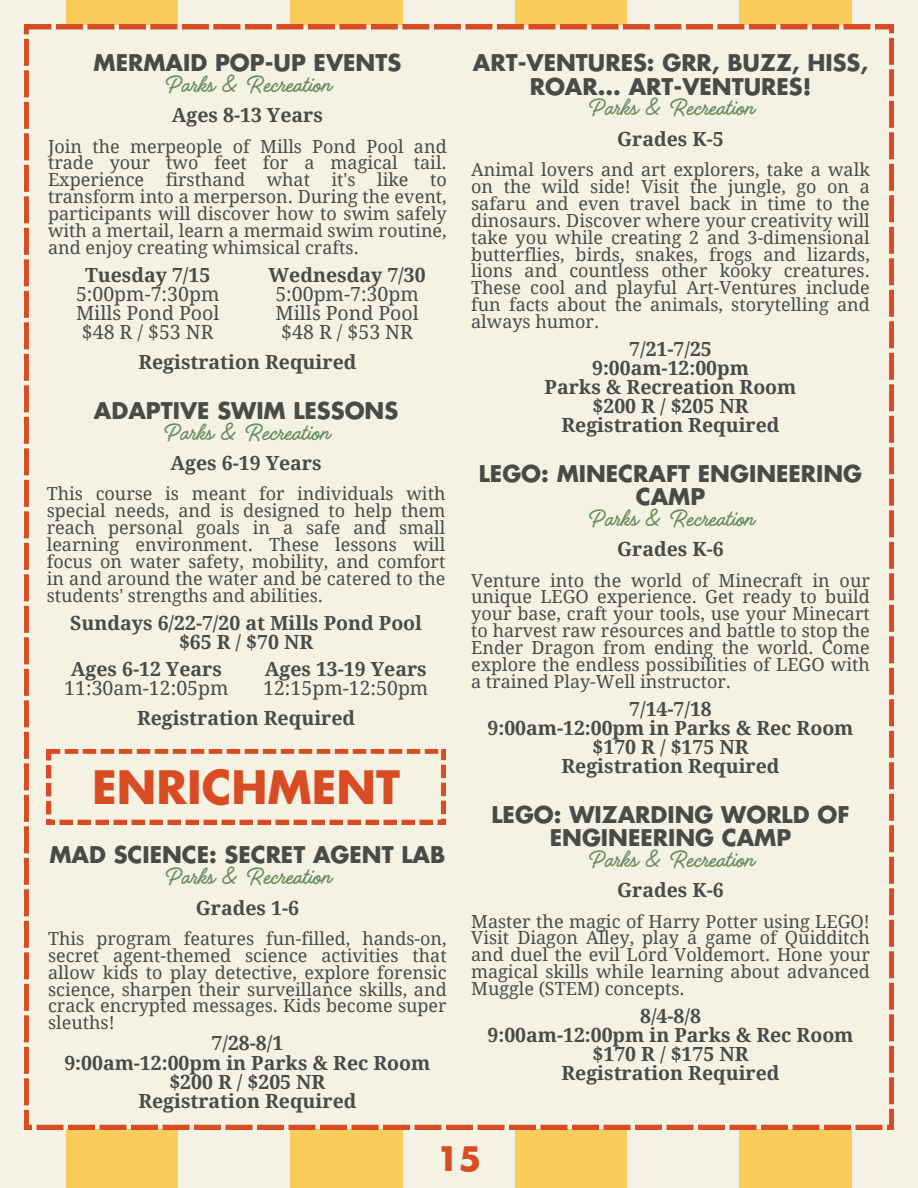
<style>
.page{position:relative;width:918px;height:1188px;background:#fff}
.page>*{position:absolute;margin:0;border:0;box-sizing:border-box;transform-origin:0 0}
.t1{font:700 45px "Futura LT Pro";color:#d94c23}
.t2{font:700 33px "Futura LT Pro";color:#d94c23}
.t3{font:27px "Handelson Three";color:#6a8d61}
.t4{font:700 22.5px/23.7px "Futura LT Pro";color:#494b46;text-align:center}
.t5{font:700 19.5px/19.2px "Droid Serif";color:#494b46;text-align:center}
.t6{font:19.5px "Droid Serif";color:#494b46}
.t7{font:18px/16.8px "Droid Serif";color:#494b46;text-align:justify}
</style>
<div class="page">
<div style="left:0;top:0;width:66px;height:932px;background:#f4f2e3"></div>
<div style="left:66px;top:0;width:112px;height:932px;background:#facc5c"></div>
<div style="left:178px;top:0;width:113px;height:932px;background:#f4f2e3"></div>
<div style="left:291px;top:0;width:112px;height:932px;background:#facc5c"></div>
<div style="left:403px;top:0;width:112px;height:932px;background:#f4f2e3"></div>
<div style="left:515px;top:0;width:113px;height:932px;background:#facc5c"></div>
<div style="left:628px;top:0;width:112px;height:932px;background:#f4f2e3"></div>
<div style="left:740px;top:0;width:112px;height:932px;background:#facc5c"></div>
<div style="left:852px;top:0;width:66px;height:932px;background:#f4f2e3"></div>
<div style="left:0;top:435px;width:66px;height:753px;background:#f4f2e3"></div>
<div style="left:66px;top:435px;width:112px;height:753px;background:#facc5c"></div>
<div style="left:178px;top:435px;width:113px;height:753px;background:#f4f2e3"></div>
<div style="left:291px;top:435px;width:112px;height:753px;background:#facc5c"></div>
<div style="left:403px;top:435px;width:112px;height:753px;background:#f4f2e3"></div>
<div style="left:515px;top:435px;width:113px;height:753px;background:#facc5c"></div>
<div style="left:628px;top:435px;width:112px;height:753px;background:#f4f2e3"></div>
<div style="left:740px;top:435px;width:112px;height:753px;background:#facc5c"></div>
<div style="left:852px;top:435px;width:66px;height:753px;background:#f4f2e3"></div>
<div style="left:24px;top:25px;width:870px;height:1104px;background:#f4f2e3"></div>
<svg style="left:47px;top:749px;width:398px;height:75px"></svg>
<p class="t4" style="left:94px;top:52px;width:309px">MERMAID POP-UP EVENTS</p>
<p class="t3" style="left:165px;top:70px;width:167px">Parks &amp; Recreation</p>
<p class="t5" style="left:172px;top:106px;width:153px">Ages 8-13 Years</p>
<p class="t7" style="left:48px;top:138px;width:400px">Join the merpeople of Mills Pond Pool and trade your two feet for a magical tail.<br>Experience firsthand what it's like to transform into a merperson. During the event, participants will discover how to swim safely with a mertail, learn a mermaid swim routine, and enjoy creating whimsical crafts.</p>
<p class="t5" style="left:85px;top:265px;width:127px">Tuesday 7/15</p>
<p class="t6" style="left:76px;top:283px;width:145px">5:00pm-7:30pm</p>
<p class="t6" style="left:76px;top:302px;width:145px">Mills Pond Pool</p>
<p class="t6" style="left:82px;top:321px;width:133px">$48 R / $53 NR</p>
<p class="t5" style="left:268px;top:265px;width:159px">Wednesday 7/30</p>
<h4 class="t6" style="left:275px;top:283px;width:145px">5:00pm-7:30pm</h4>
<h3 class="t6" style="left:275px;top:302px;width:145px">Mills Pond Pool</h3>
<h2 class="t6" style="left:281px;top:321px;width:133px">$48 R / $53 NR</h2>
<h4 class="t5" style="left:138px;top:352px;width:220px">Registration Required</h4>
<p class="t4" style="left:94px;top:399px;width:306px">ADAPTIVE SWIM LESSONS</p>
<p class="t3" style="left:163px;top:418px;width:167px">Parks &amp; Recreation</p>
<p class="t5" style="left:171px;top:454px;width:153px">Ages 6-19 Years</p>
<h4 class="t7" style="left:47px;top:486px;width:400px">This course is meant for individuals with special needs, and is designed to help them reach personal goals in a safe and small learning environment. These lessons will focus on water safety, mobility, and comfort in and around the water and be catered to the students' strengths and abilities.</h4>
<h2 class="t5" style="left:70px;top:613px;width:354px">Sundays 6/22-7/20 at Mills Pond Pool $65 R / $70 NR</h2>
<p class="t5" style="left:71px;top:660px;width:153px">Ages 6-12 Years</p>
<p class="t6" style="left:64px;top:677px;width:166px">11:30am-12:05pm</p>
<h4 class="t5" style="left:265px;top:660px;width:164px">Ages 13-19 Years</h4>
<h1 class="t6" style="left:263px;top:677px;width:167px">12:15pm-12:50pm</h1>
<h3 class="t5" style="left:137px;top:709px;width:220px">Registration Required</h3>
<h4 class="t1" style="left:92px;top:767px;width:309px">ENRICHMENT</h4>
<h4 class="t4" style="left:49px;top:844px;width:398px">MAD SCIENCE: SECRET AGENT LAB</h4>
<h4 class="t3" style="left:165px;top:862px;width:167px">Parks &amp; Recreation</h4>
<h3 class="t5" style="left:196px;top:899px;width:105px">Grades 1-6</h3>
<p class="t7" style="left:48px;top:930px;width:400px">This program features fun-filled, hands-on, secret agent-themed science activities that allow kids to play detective, explore forensic science, sharpen their surveillance skills, and crack encrypted messages. Kids become super sleuths!</p>
<h2 class="t5" style="left:64px;top:1034px;width:367px">7/28-8/1<br>9:00am-12:00pm in Parks &amp; Rec Room $200 R / $205 NR<br>Registration Required</h2>
<p class="t4" style="left:473px;top:52px;width:397px">ART-VENTURES: GRR, BUZZ, HISS,<br>ROAR... ART-VENTURES!</p>
<h3 class="t3" style="left:588px;top:93px;width:167px">Parks &amp; Recreation</h3>
<h2 class="t5" style="left:617px;top:130px;width:108px">Grades K-5</h2>
<p class="t7" style="left:471px;top:162px;width:400px">Animal lovers and art explorers, take a walk on the wild side! Visit the jungle, go on a safaru and even travel back in time to the dinosaurs. Discover where your creativity will take you while creating 2 and 3-dimensional butterflies, birds, snakes, frogs and lizards, lions and countless other kooky creatures.<br>These cool and playful Art-Ventures include fun facts about the animals, storytelling and always humor.</p>
<h4 class="t5" style="left:545px;top:340px;width:253px">7/21-7/25<br>9:00am-12:00pm<br>Parks &amp; Recreation Room $200 R / $205 NR<br>Registration Required</h4>
<p class="t4" style="left:479px;top:463px;width:385px">LEGO: MINECRAFT ENGINEERING<br>CAMP</p>
<h3 class="t3" style="left:588px;top:504px;width:167px">Parks &amp; Recreation</h3>
<h2 class="t5" style="left:617px;top:540px;width:108px">Grades K-6</h2>
<h4 class="t7" style="left:471px;top:572px;width:400px">Venture into the world of Minecraft in our unique LEGO experience. Get ready to build your base, craft your tools, use your Minecart to harvest raw resources and battle to stop the Ender Dragon from ending the world. Come explore the endless possibilities of LEGO with a trained Play-Well instructor.</h4>
<h4 class="t5" style="left:488px;top:699px;width:367px">7/14-7/18<br>9:00am-12:00pm in Parks &amp; Rec Room $170 R / $175 NR<br>Registration Required</h4>
<p class="t4" style="left:492px;top:804px;width:360px">LEGO: WIZARDING WORLD OF<br>ENGINEERING CAMP</p>
<h3 class="t3" style="left:588px;top:845px;width:167px">Parks &amp; Recreation</h3>
<h2 class="t5" style="left:617px;top:881px;width:108px">Grades K-6</h2>
<h4 class="t7" style="left:471px;top:913px;width:400px">Master the magic of Harry Potter using LEGO!<br>Visit Diagon Alley, play a game of Quidditch and duel the evil Lord Voldemort. Hone your magical skills while learning about advanced Muggle (STEM) concepts.</h4>
<h4 class="t5" style="left:488px;top:1006px;width:367px">8/4-8/8<br>9:00am-12:00pm in Parks &amp; Rec Room $170 R / $175 NR<br>Registration Required</h4>
<p class="t2" style="left:436px;top:1144px;width:47px">15</p>
</div>
